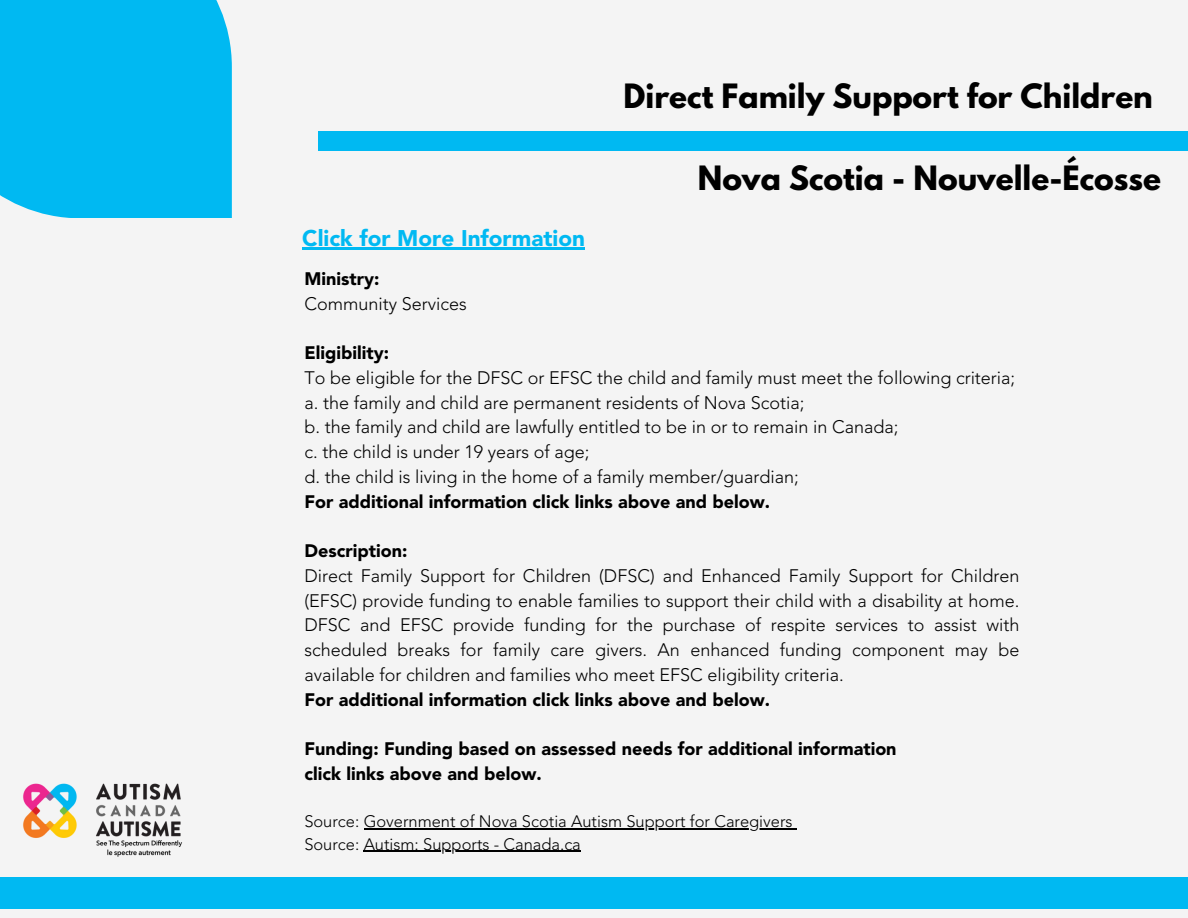
<style>
.page{position:relative;width:1188px;height:918px;background:#f4f4f4}
.page>*{position:absolute;margin:0;border:0;box-sizing:border-box;transform-origin:0 0}
.t1{font:700 29.7px "League Spartan";color:#000}
.t2{font:900 22.5px "Avenir LT Std";color:#00b9f2}
.t3{font:300 18px/24.8px "Avenir LT Std";color:#000;text-align:justify}
.t4{font:900 18px/24.8px "Avenir LT Std";color:#000}
.t5{font:300 16.5px "Avenir LT Std";color:#000}
</style>
<div class="page">
<div style="left:319px;top:132px;width:869px;height:19px;background:#00b9f2"></div>
<div style="left:0;top:877px;width:1188px;height:32px;background:#00b9f2"></div>
<hr style="left:364px;top:828px;width:429px;height:1px;background:#000">
<hr style="left:364px;top:851px;width:217px;height:1px;background:#000">
<div style="left:0;top:0;width:232px;height:218px;background:#00b9f2"></div>
<img style="left:23px;top:783px;width:159px;height:74px">
<hr style="left:302px;top:247px;width:283px;height:2px;background:#00b9f2">
<p class="t2" style="left:302px;top:229px;width:284px">Click for More Information</p>
<h1 class="t1" style="left:624px;top:82px;width:531px">Direct Family Support for Children</h1>
<h1 class="t1" style="left:698px;top:164px;width:465px">Nova Scotia - Nouvelle-Écosse</h1>
<p class="t4" style="left:304px;top:268px;width:77px">Ministry:</p>
<h2 class="t3" style="left:304px;top:293px;width:164px">Community Services</h2>
<p class="t4" style="left:304px;top:342px;width:86px">Eligibility:</p>
<p class="t3" style="left:304px;top:367px;width:712px">To be eligible for the DFSC or EFSC the child and family must meet the following criteria;</p>
<p class="t3" style="left:304px;top:392px;width:502px">a. the family and child are permanent residents of Nova Scotia;</p>
<p class="t3" style="left:304px;top:416px;width:596px">b. the family and child are lawfully entitled to be in or to remain in Canada;</p>
<p class="t3" style="left:304px;top:441px;width:287px">c. the child is under 19 years of age;</p>
<p class="t3" style="left:304px;top:466px;width:496px">d. the child is living in the home of a family member/guardian;</p>
<p class="t4" style="left:304px;top:491px;width:467px">For additional information click links above and below.</p>
<p class="t4" style="left:304px;top:540px;width:104px">Description:</p>
<p class="t3" style="left:304px;top:565px;width:717px">Direct Family Support for Children (DFSC) and Enhanced Family Support for Children (EFSC) provide funding to enable families to support their child with a disability at home.<br>DFSC and EFSC provide funding for the purchase of respite services to assist with scheduled breaks for family care givers. An enhanced funding component may be available for children and families who meet EFSC eligibility criteria.</p>
<p class="t4" style="left:304px;top:689px;width:467px">For additional information click links above and below.</p>
<p class="t4" style="left:304px;top:738px;width:594px">Funding: Funding based on assessed needs for additional information click links above and below.</p>
<p class="t5" style="left:304px;top:815px;width:490px">Source: Government of Nova Scotia Autism Support for Caregivers</p>
<h3 class="t5" style="left:304px;top:837px;width:278px">Source: Autism: Supports - Canada.ca</h3>
</div>
